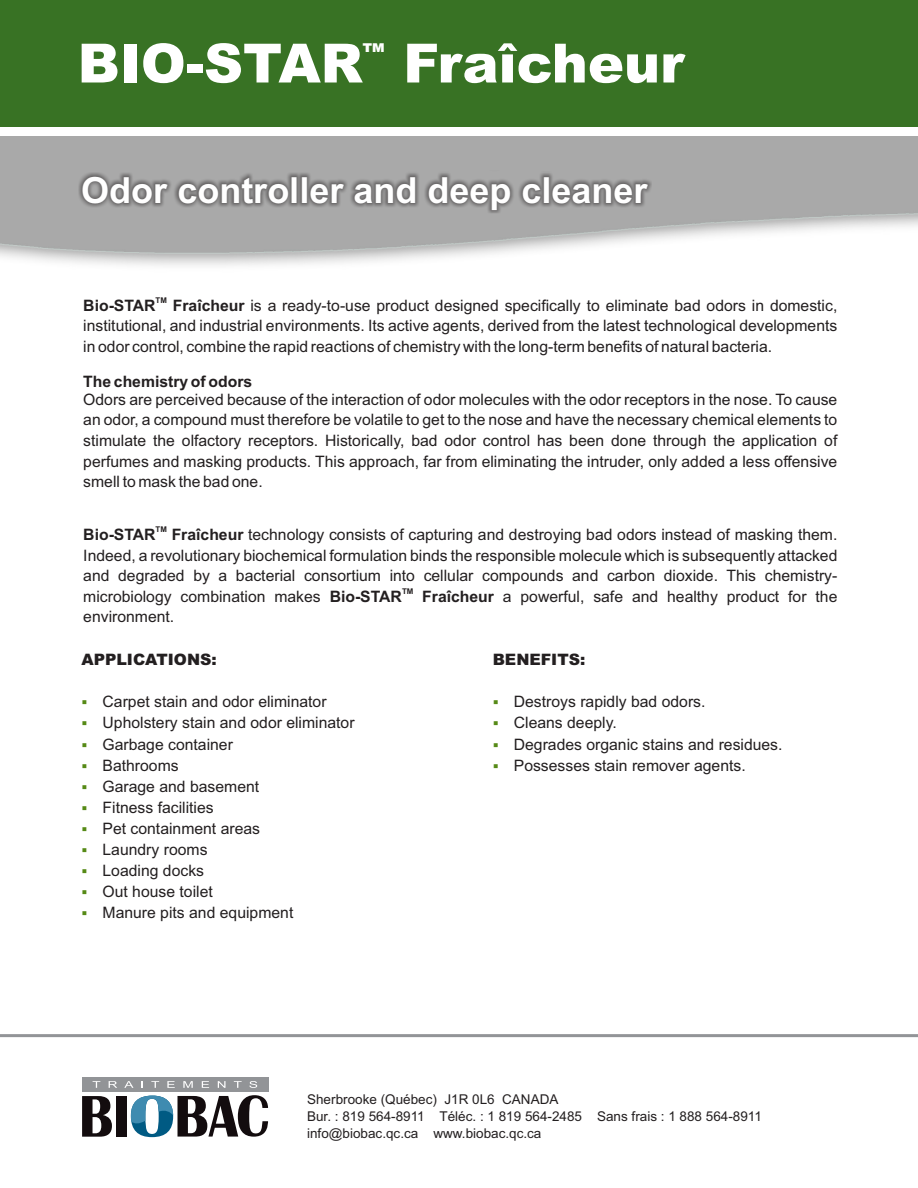
<style>
.page{position:relative;width:918px;height:1188px;background:#fff}
.page>*{position:absolute;margin:0;border:0;box-sizing:border-box;transform-origin:0 0}
.t1{font:900 54.15px "Arial";color:#fff}
.t2{font:700 36px "Arial";color:#fff}
.t3{font:15.75px/20.5px "Arial";color:#231f20;text-align:justify}
.t4{font:900 15.75px "Arial";color:#231f20}
.t5{font:700 15.75px "Arial";color:#231f20}
.t6{font:13.5px/17.2px "Arial";color:#231f20}
.t7{font:700 7.8px "Arial";color:#231f20}
.s1{font-weight:700}
.s2{color:#568a16}
</style>
<div class="page">
<div style="left:0;top:0;width:918px;height:130px;background:#387224"></div>
<svg style="left:82px;top:1096px;width:30px;height:41px"></svg>
<div style="left:117px;top:1096px;width:10px;height:41px;background:#130c0e"></div>
<svg style="left:131px;top:1095px;width:137px;height:42px"></svg>
<div style="left:82px;top:1077px;width:187px;height:14px;background:#929497"></div>
<svg style="left:93px;top:1081px;width:7px;height:7px"></svg>
<svg style="left:109px;top:1081px;width:8px;height:7px"></svg>
<svg style="left:124px;top:1081px;width:10px;height:7px"></svg>
<svg style="left:151px;top:1081px;width:8px;height:7px"></svg>
<svg style="left:167px;top:1081px;width:8px;height:7px"></svg>
<svg style="left:183px;top:1081px;width:10px;height:7px"></svg>
<svg style="left:202px;top:1081px;width:7px;height:7px"></svg>
<svg style="left:218px;top:1081px;width:8px;height:7px"></svg>
<svg style="left:234px;top:1081px;width:8px;height:7px"></svg>
<svg style="left:249px;top:1081px;width:8px;height:7px"></svg>
<svg style="left:78px;top:171px;width:574px;height:43px;background:#8c8b8b"></svg>
<div style="left:0;top:127px;width:918px;height:9px;background:#fff"></div>
<hr style="left:0;top:1034px;width:918px;height:3px;background:#929497">
<h1 class="t1" style="left:78px;top:44px;width:608px">BIO-STAR Fraîcheur</h1>
<h2 class="t2" style="left:81px;top:176px;width:568px">Odor controller and deep cleaner</h2>
<p class="t7" style="left:156px;top:297px;width:13px">TM</p>
<p class="t3" style="left:83px;top:297px;width:756px"><span class="s1">Bio-STAR Fraîcheur</span> is a ready-to-use product designed specifically to eliminate bad odors in domestic, institutional, and industrial environments. Its active agents, derived from the latest technological developments in odor control, combine the rapid reactions of chemistry with the long-term benefits of natural bacteria.</p>
<p class="t5" style="left:83px;top:376px;width:170px">The chemistry of odors</p>
<p class="t3" style="left:83px;top:390px;width:756px">Odors are perceived because of the interaction of odor molecules with the odor receptors in the nose. To cause an odor, a compound must therefore be volatile to get to the nose and have the necessary chemical elements to stimulate the olfactory receptors. Historically, bad odor control has been done through the application of perfumes and masking products. This approach, far from eliminating the intruder, only added a less offensive smell to mask the bad one.</p>
<p class="t7" style="left:156px;top:526px;width:13px">TM</p>
<p class="t3" style="left:83px;top:526px;width:756px"><span class="s1">Bio-STAR Fraîcheur</span> technology consists of capturing and destroying bad odors instead of masking them.<br>Indeed, a revolutionary biochemical formulation binds the responsible molecule which is subsequently attacked and degraded by a bacterial consortium into cellular compounds and carbon dioxide. This chemistry-</p>
<p class="t7" style="left:402px;top:588px;width:13px">TM</p>
<p class="t3" style="left:83px;top:587px;width:320px">microbiology combination makes <span class="s1">Bio-STAR</span></p>
<p class="t3" style="left:422px;top:587px;width:417px"><span class="s1">Fraîcheur</span> a powerful, safe and healthy product for the</p>
<p class="t3" style="left:83px;top:608px;width:93px">environment.</p>
<p class="t4" style="left:81px;top:654px;width:137px">APPLICATIONS:</p>
<p class="t3" style="left:81px;top:693px;width:247px"><span class="s2">▪</span> Carpet stain and odor eliminator</p>
<p class="t3" style="left:81px;top:714px;width:275px"><span class="s2">▪</span> Upholstery stain and odor eliminator</p>
<p class="t3" style="left:81px;top:735px;width:153px"><span class="s2">▪</span> Garbage container</p>
<p class="t3" style="left:81px;top:756px;width:99px"><span class="s2">▪</span> Bathrooms</p>
<p class="t3" style="left:81px;top:799px;width:134px"><span class="s2">▪</span> Fitness facilities</p>
<p class="t3" style="left:81px;top:841px;width:128px"><span class="s2">▪</span> Laundry rooms</p>
<p class="t3" style="left:81px;top:777px;width:179px"><span class="s2">▪</span> Garage and basement</p>
<p class="t3" style="left:81px;top:820px;width:180px"><span class="s2">▪</span> Pet containment areas</p>
<p class="t3" style="left:81px;top:862px;width:124px"><span class="s2">▪</span> Loading docks</p>
<p class="t3" style="left:81px;top:883px;width:133px"><span class="s2">▪</span> Out house toilet</p>
<p class="t3" style="left:81px;top:904px;width:213px"><span class="s2">▪</span> Manure pits and equipment</p>
<p class="t4" style="left:493px;top:654px;width:94px">BENEFITS:</p>
<p class="t3" style="left:493px;top:693px;width:214px"><span class="s2">▪</span> Destroys rapidly bad odors.</p>
<p class="t3" style="left:493px;top:714px;width:126px"><span class="s2">▪</span> Cleans deeply.</p>
<p class="t3" style="left:493px;top:735px;width:291px"><span class="s2">▪</span> Degrades organic stains and residues.</p>
<p class="t3" style="left:493px;top:756px;width:255px"><span class="s2">▪</span> Possesses stain remover agents.</p>
<p class="t6" style="left:307px;top:1092px;width:456px">Sherbrooke (Québec) J1R 0L6 CANADA<br>Bur. : 819 564-8911 Téléc. : 1 819 564-2485 Sans frais : 1 888 564-8911 info@biobac.qc.ca www.biobac.qc.ca</p>
</div>
